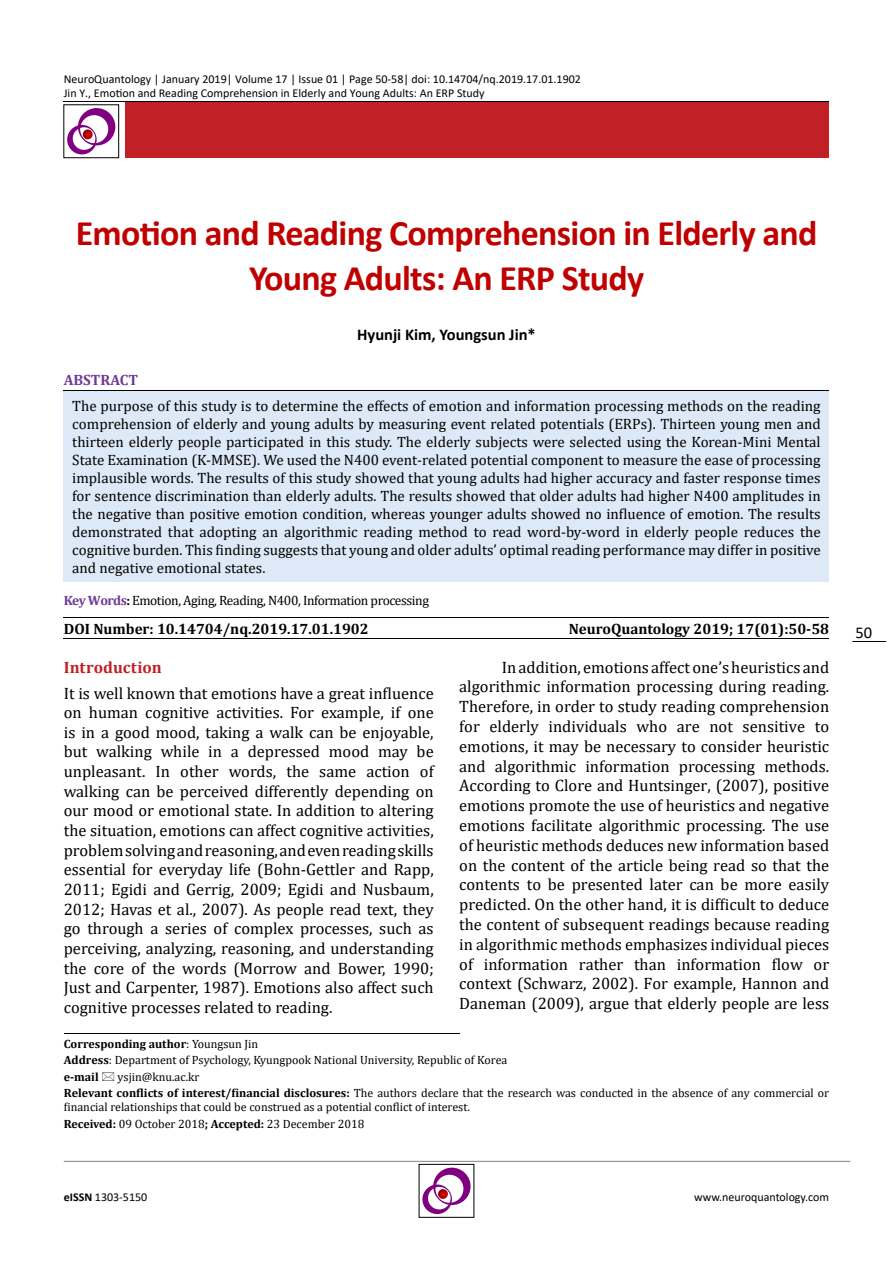
<style>
.page{position:relative;width:893px;height:1263px;background:#fff}
.page>*{position:absolute;margin:0;border:0;box-sizing:border-box;transform-origin:0 0}
.t1{font:700 36px/45px "Calibri";letter-spacing:-.02em;color:#c00000;text-align:center}
.t2{font:16.5px/19.8px "Cambria";color:#000;text-align:justify}
.t3{font:700 16.5px "Calibri";color:#000}
.t4{font:700 16.5px "Cambria";letter-spacing:.005em;color:#c02026}
.t5{font:16.5px "Calibri";color:#000}
.t6{font:15px/18px "Cambria";color:#000;text-align:justify}
.t7{font:700 15px "Cambria";color:#000}
.t8{font:700 15px "Cambria";color:#6f3a96}
.t9{font:13.5px "Cambria";letter-spacing:-.03em;color:#000}
.t10{font:12px/16.5px "Cambria";color:#000}
.t11{font:12px/14.4px "Calibri";color:#000}
.s1{font-weight:700;color:#6f3a96}
.s2{font-weight:700}
</style>
<div class="page">
<div style="left:125px;top:101px;width:704px;height:57px;background:#c02026"></div>
<hr style="left:64px;top:101px;width:765px;height:1px;background:#000">
<svg style="left:67px;top:108px;width:48px;height:46px"></svg>
<div style="left:64px;top:105px;width:55px;height:53px;border:1px solid #000"></div>
<hr style="left:64px;top:1161px;width:786px;height:1px;background:#808285">
<hr style="left:852px;top:641px;width:34px;height:1px;background:#000">
<svg style="left:422px;top:1168px;width:49px;height:46px"></svg>
<hr style="left:64px;top:618px;width:765px;height:1px;background:#000">
<hr style="left:64px;top:638px;width:765px;height:1px;background:#000">
<hr style="left:64px;top:1033px;width:395px;height:1px;background:#000">
<div style="left:64px;top:391px;width:765px;height:190px;background:#dee9f7"></div>
<p class="t11" style="left:64px;top:72px;width:519px">NeuroQuantology | January 2019| Volume 17 | Issue 01 | Page 50-58| doi: 10.14704/nq.2019.17.01.1902<br>Jin Y., Emotion and Reading Comprehension in Elderly and Young Adults: An ERP Study</p>
<h1 class="t1" style="left:76px;top:210px;width:743px">Emotion and Reading Comprehension in Elderly and<br>Young Adults: An ERP Study</h1>
<p class="t3" style="left:357px;top:322px;width:180px">Hyunji Kim, Youngsun Jin*</p>
<p class="t8" style="left:64px;top:369px;width:76px">ABSTRACT</p>
<p class="t6" style="left:72px;top:397px;width:750px">The purpose of this study is to determine the effects of emotion and information processing methods on the reading comprehension of elderly and young adults by measuring event related potentials (ERPs). Thirteen young men and thirteen elderly people participated in this study. The elderly subjects were selected using the Korean-Mini Mental State Examination (K-MMSE). We used the N400 event-related potential component to measure the ease of processing implausible words. The results of this study showed that young adults had higher accuracy and faster response times for sentence discrimination than elderly adults. The results showed that older adults had higher N400 amplitudes in the negative than positive emotion condition, whereas younger adults showed no influence of emotion. The results demonstrated that adopting an algorithmic reading method to read word-by-word in elderly people reduces the cognitive burden. This finding suggests that young and older adults’ optimal reading performance may differ in positive and negative emotional states.</p>
<p class="t9" style="left:64px;top:592px;width:367px"><span class="s1">Key Words</span><span class="s2">:</span> Emotion, Aging, Reading, N400, Information processing</p>
<p class="t7" style="left:64px;top:618px;width:306px">DOI Number: 10.14704/nq.2019.17.01.1902</p>
<p class="t7" style="left:569px;top:618px;width:262px">NeuroQuantology 2019; 17(01):50-58</p>
<p class="t4" style="left:64px;top:655px;width:99px">Introduction</p>
<p class="t2" style="left:64px;top:683px;width:371px">It is well known that emotions have a great influence on human cognitive activities. For example, if one is in a good mood, taking a walk can be enjoyable, but walking while in a depressed mood may be unpleasant. In other words, the same action of walking can be perceived differently depending on our mood or emotional state. In addition to altering the situation, emotions can affect cognitive activities, problem solving and reasoning, and even reading skills essential for everyday life (Bohn-Gettler and Rapp, 2011; Egidi and Gerrig, 2009; Egidi and Nusbaum, 2012; Havas et al., 2007). As people read text, they go through a series of complex processes, such as perceiving, analyzing, reasoning, and understanding the core of the words (Morrow and Bower, 1990; Just and Carpenter, 1987). Emotions also affect such cognitive processes related to reading.</p>
<p class="t2" style="left:459px;top:657px;width:371px;text-indent:43px">In addition, emotions affect one’s heuristics and algorithmic information processing during reading.<br>Therefore, in order to study reading comprehension for elderly individuals who are not sensitive to emotions, it may be necessary to consider heuristic and algorithmic information processing methods.<br>According to Clore and Huntsinger, (2007), positive emotions promote the use of heuristics and negative emotions facilitate algorithmic processing. The use of heuristic methods deduces new information based on the content of the article being read so that the contents to be presented later can be more easily predicted. On the other hand, it is difficult to deduce the content of subsequent readings because reading in algorithmic methods emphasizes individual pieces of information rather than information flow or context (Schwarz, 2002). For example, Hannon and Daneman (2009), argue that elderly people are less</p>
<p class="t10" style="left:64px;top:1035px;width:445px"><span class="s2">Corresponding author</span>: Youngsun Jin<br><span class="s2">Address</span>: Department of Psychology, Kyungpook National University, Republic of Korea <span class="s2">e-mail</span></p>
<p class="t10" style="left:64px;top:1068px;width:767px;text-indent:54px">ysjin@knu.ac.kr<br><span class="s2">Relevant conflicts of interest/financial disclosures:</span> The authors declare that the research was conducted in the absence of any commercial or</p>
<p class="t10" style="left:64px;top:1099px;width:408px">financial relationships that could be construed as a potential conflict of interest.<br><span class="s2">Received:</span> 09 October 2018<span class="s2">; Accepted:</span> 23 December 2018</p>
<p class="t11" style="left:64px;top:1189px;width:85px"><span class="s2">eISSN</span> 1303-5150</p>
<p class="t11" style="left:694px;top:1189px;width:137px">www.neuroquantology.com</p>
<p class="t5" style="left:855px;top:621px;width:18px">50</p>
</div>
